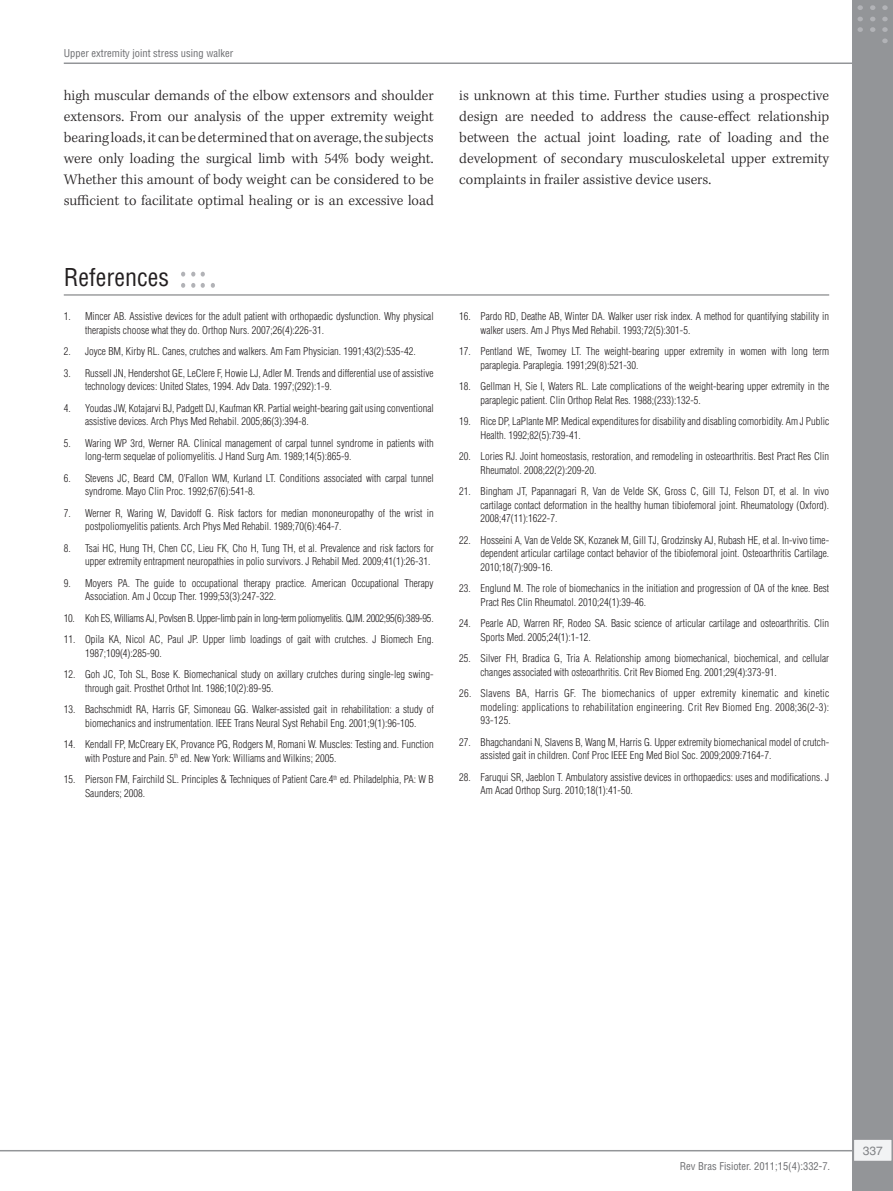
<style>
.page{position:relative;width:893px;height:1191px;background:#fff}
.page>*{position:absolute;margin:0;border:0;box-sizing:border-box;transform-origin:0 0}
.z05_3_referencias-ti{font:condensed 24px "Helvetica LT Std";color:#231f20}
.z05_0_texto_txt{font:300 15px/21px "Kepler Std";color:#231f20;text-align:justify}
.t1{font:12px "Helvetica LT Std";color:#808285}
.z05_4_referencias{font:300 condensed 10.5px/13.5px "Helvetica LT Std";color:#231f20}
.z05_4_referencias-2{font:300 condensed 10.5px "Helvetica LT Std";letter-spacing:-.03em;color:#231f20}
.t2{font:condensed 10.5px "Helvetica LT Std";color:#6c6d70}
</style>
<div class="page">
<hr style="left:64px;top:295px;width:765px;height:1px;background:#6c6d70">
<svg style="left:211px;top:283px;width:4px;height:5px"></svg>
<svg style="left:201px;top:283px;width:4px;height:5px"></svg>
<svg style="left:191px;top:283px;width:4px;height:5px"></svg>
<svg style="left:181px;top:283px;width:4px;height:5px"></svg>
<svg style="left:201px;top:272px;width:4px;height:4px"></svg>
<svg style="left:191px;top:272px;width:4px;height:4px"></svg>
<svg style="left:181px;top:272px;width:4px;height:4px"></svg>
<hr style="left:0;top:1150px;width:879px;height:1px;background:#939598">
<hr style="left:64px;top:62px;width:810px;height:2px;background:#939598">
<div style="left:853px;top:0;width:40px;height:1191px;background:#939598"></div>
<div style="left:853px;top:1139px;width:39px;height:22px;background:#f2f3f4"></div>
<div style="left:853px;top:1138px;width:40px;height:24px;border:2px solid #939598"></div>
<svg style="left:857px;top:27px;width:6px;height:5px"></svg>
<svg style="left:857px;top:17px;width:6px;height:4px"></svg>
<svg style="left:857px;top:5px;width:6px;height:5px"></svg>
<svg style="left:870px;top:27px;width:5px;height:5px"></svg>
<svg style="left:870px;top:17px;width:5px;height:4px"></svg>
<svg style="left:870px;top:5px;width:5px;height:5px"></svg>
<svg style="left:882px;top:27px;width:6px;height:5px"></svg>
<svg style="left:882px;top:38px;width:6px;height:5px"></svg>
<svg style="left:882px;top:17px;width:6px;height:4px"></svg>
<svg style="left:882px;top:5px;width:6px;height:5px"></svg>
<p class="t2" style="left:64px;top:46px;width:171px">Upper extremity joint stress using walker</p>
<p class="z05_0_texto_txt" style="left:64px;top:85px;width:371px">high muscular demands of the elbow extensors and shoulder extensors. From our analysis of the upper extremity weight bearing loads, it can be determined that on average, the subjects were only loading the surgical limb with 54% body weight.<br>Whether this amount of body weight can be considered to be sufficient to facilitate optimal healing or is an excessive load</p>
<p class="z05_0_texto_txt" style="left:459px;top:85px;width:371px">is unknown at this time. Further studies using a prospective design are needed to address the cause-effect relationship between the actual joint loading, rate of loading and the development of secondary musculoskeletal upper extremity complaints in frailer assistive device users.</p>
<p class="z05_3_referencias-ti" style="left:64px;top:262px;width:107px">References</p>
<p class="z05_4_referencias" style="left:85px;top:309px;width:350px;text-indent:-21px">1. Mincer AB. Assistive devices for the adult patient with orthopaedic dysfunction. Why physical therapists choose what they do. Orthop Nurs. 2007;26(4):226-31.</p>
<p class="z05_4_referencias" style="left:64px;top:344px;width:353px">2. Joyce BM, Kirby RL. Canes, crutches and walkers. Am Fam Physician. 1991;43(2):535-42.</p>
<p class="z05_4_referencias" style="left:85px;top:366px;width:350px;text-indent:-21px">3. Russell JN, Hendershot GE, LeClere F, Howie LJ, Adler M. Trends and differential use of assistive technology devices: United States, 1994. Adv Data. 1997;(292):1-9.</p>
<p class="z05_4_referencias" style="left:85px;top:401px;width:350px;text-indent:-21px">4. Youdas JW, Kotajarvi BJ, Padgett DJ, Kaufman KR. Partial weight-bearing gait using conventional assistive devices. Arch Phys Med Rehabil. 2005;86(3):394-8.</p>
<p class="z05_4_referencias" style="left:85px;top:436px;width:350px;text-indent:-21px">5. Waring WP 3rd, Werner RA. Clinical management of carpal tunnel syndrome in patients with long-term sequelae of poliomyelitis. J Hand Surg Am. 1989;14(5):865-9.</p>
<p class="z05_4_referencias" style="left:85px;top:471px;width:350px;text-indent:-21px">6. Stevens JC, Beard CM, O’Fallon WM, Kurland LT. Conditions associated with carpal tunnel syndrome. Mayo Clin Proc. 1992;67(6):541-8.</p>
<p class="z05_4_referencias" style="left:85px;top:506px;width:350px;text-indent:-21px">7. Werner R, Waring W, Davidoff G. Risk factors for median mononeuropathy of the wrist in postpoliomyelitis patients. Arch Phys Med Rehabil. 1989;70(6):464-7.</p>
<p class="z05_4_referencias" style="left:85px;top:541px;width:350px;text-indent:-21px">8. Tsai HC, Hung TH, Chen CC, Lieu FK, Cho H, Tung TH, et al. Prevalence and risk factors for upper extremity entrapment neuropathies in polio survivors. J Rehabil Med. 2009;41(1):26-31.</p>
<p class="z05_4_referencias" style="left:85px;top:576px;width:350px;text-indent:-21px">9. Moyers PA. The guide to occupational therapy practice. American Occupational Therapy<br>Association. Am J Occup Ther. 1999;53(3):247-322.</p>
<p class="z05_4_referencias-2" style="left:64px;top:611px;width:371px">10. Koh ES, Williams AJ, Povlsen B. Upper-limb pain in long-term poliomyelitis. QJM. 2002;95(6):389-95.</p>
<p class="z05_4_referencias" style="left:85px;top:632px;width:350px;text-indent:-21px">11. Opila KA, Nicol AC, Paul JP. Upper limb loadings of gait with crutches. J Biomech Eng.<br>1987;109(4):285-90.</p>
<p class="z05_4_referencias" style="left:85px;top:667px;width:350px;text-indent:-21px">12. Goh JC, Toh SL, Bose K. Biomechanical study on axillary crutches during single-leg swing&shy;through gait. Prosthet Orthot Int. 1986;10(2):89-95.</p>
<p class="z05_4_referencias" style="left:64px;top:702px;width:371px;text-align:center">13. Bachschmidt RA, Harris GF, Simoneau GG. Walker-assisted gait in rehabilitation: a study of biomechanics and instrumentation. IEEE Trans Neural Syst Rehabil Eng. 2001;9(1):96-105.</p>
<p class="z05_4_referencias" style="left:85px;top:737px;width:350px;text-indent:-21px">14. Kendall FP, McCreary EK, Provance PG, Rodgers M, Romani W. Muscles: Testing and. Function with Posture and Pain. 5<sup>th</sup> ed. New York: Williams and Wilkins; 2005.</p>
<p class="z05_4_referencias" style="left:85px;top:772px;width:350px;text-indent:-21px">15. Pierson FM, Fairchild SL. Principles &amp; Techniques of Patient Care.4<sup>th</sup> ed. Philadelphia, PA: W B<br>Saunders; 2008.</p>
<p class="z05_4_referencias" style="left:480px;top:309px;width:350px;text-indent:-21px">16. Pardo RD, Deathe AB, Winter DA. Walker user risk index. A method for quantifying stability in walker users. Am J Phys Med Rehabil. 1993;72(5):301-5.</p>
<p class="z05_4_referencias" style="left:480px;top:344px;width:350px;text-indent:-21px">17. Pentland WE, Twomey LT. The weight-bearing upper extremity in women with long term paraplegia. Paraplegia. 1991;29(8):521-30.</p>
<p class="z05_4_referencias" style="left:480px;top:379px;width:350px;text-indent:-21px">18. Gellman H, Sie I, Waters RL. Late complications of the weight-bearing upper extremity in the paraplegic patient. Clin Orthop Relat Res. 1988;(233):132-5.</p>
<p class="z05_4_referencias" style="left:480px;top:414px;width:350px;text-indent:-21px">19. Rice DP, LaPlante MP. Medical expenditures for disability and disabling comorbidity. Am J Public<br>Health. 1992;82(5):739-41.</p>
<p class="z05_4_referencias" style="left:480px;top:449px;width:350px;text-indent:-21px">20. Lories RJ. Joint homeostasis, restoration, and remodeling in osteoarthritis. Best Pract Res Clin<br>Rheumatol. 2008;22(2):209-20.</p>
<p class="z05_4_referencias" style="left:480px;top:484px;width:350px;text-align:justify;text-indent:-21px">21. Bingham JT, Papannagari R, Van de Velde SK, Gross C, Gill TJ, Felson DT, et al. In vivo cartilage contact deformation in the healthy human tibiofemoral joint. Rheumatology (Oxford).<br>2008;47(11):1622-7.</p>
<p class="z05_4_referencias" style="left:480px;top:533px;width:350px;text-align:justify;text-indent:-21px">22. Hosseini A, Van de Velde SK, Kozanek M, Gill TJ, Grodzinsky AJ, Rubash HE, et al. In-vivo time&shy;dependent articular cartilage contact behavior of the tibiofemoral joint. Osteoarthritis Cartilage.<br>2010;18(7):909-16.</p>
<p class="z05_4_referencias" style="left:480px;top:581px;width:350px;text-indent:-21px">23. Englund M. The role of biomechanics in the initiation and progression of OA of the knee. Best<br>Pract Res Clin Rheumatol. 2010;24(1):39-46.</p>
<p class="z05_4_referencias" style="left:480px;top:616px;width:350px;text-indent:-21px">24. Pearle AD, Warren RF, Rodeo SA. Basic science of articular cartilage and osteoarthritis. Clin<br>Sports Med. 2005;24(1):1-12.</p>
<p class="z05_4_referencias" style="left:480px;top:651px;width:350px;text-indent:-21px">25. Silver FH, Bradica G, Tria A. Relationship among biomechanical, biochemical, and cellular changes associated with osteoarthritis. Crit Rev Biomed Eng. 2001;29(4):373-91.</p>
<p class="z05_4_referencias" style="left:480px;top:686px;width:350px;text-align:justify;text-indent:-21px">26. Slavens BA, Harris GF. The biomechanics of upper extremity kinematic and kinetic modeling: applications to rehabilitation engineering. Crit Rev Biomed Eng. 2008;36(2-3):<br>93-125.</p>
<p class="z05_4_referencias" style="left:480px;top:735px;width:350px;text-indent:-21px">27. Bhagchandani N, Slavens B, Wang M, Harris G. Upper extremity biomechanical model of crutch&shy;assisted gait in children. Conf Proc IEEE Eng Med Biol Soc. 2009;2009:7164-7.</p>
<p class="z05_4_referencias" style="left:480px;top:770px;width:350px;text-indent:-21px">28. Faruqui SR, Jaeblon T. Ambulatory assistive devices in orthopaedics: uses and modifications. J<br>Am Acad Orthop Surg. 2010;18(1):41-50.</p>
<p class="t2" style="left:680px;top:1160px;width:152px">Rev Bras Fisioter. 2011;15(4):332-7.</p>
<p class="t1" style="left:863px;top:1143px;width:22px">337</p>
</div>
